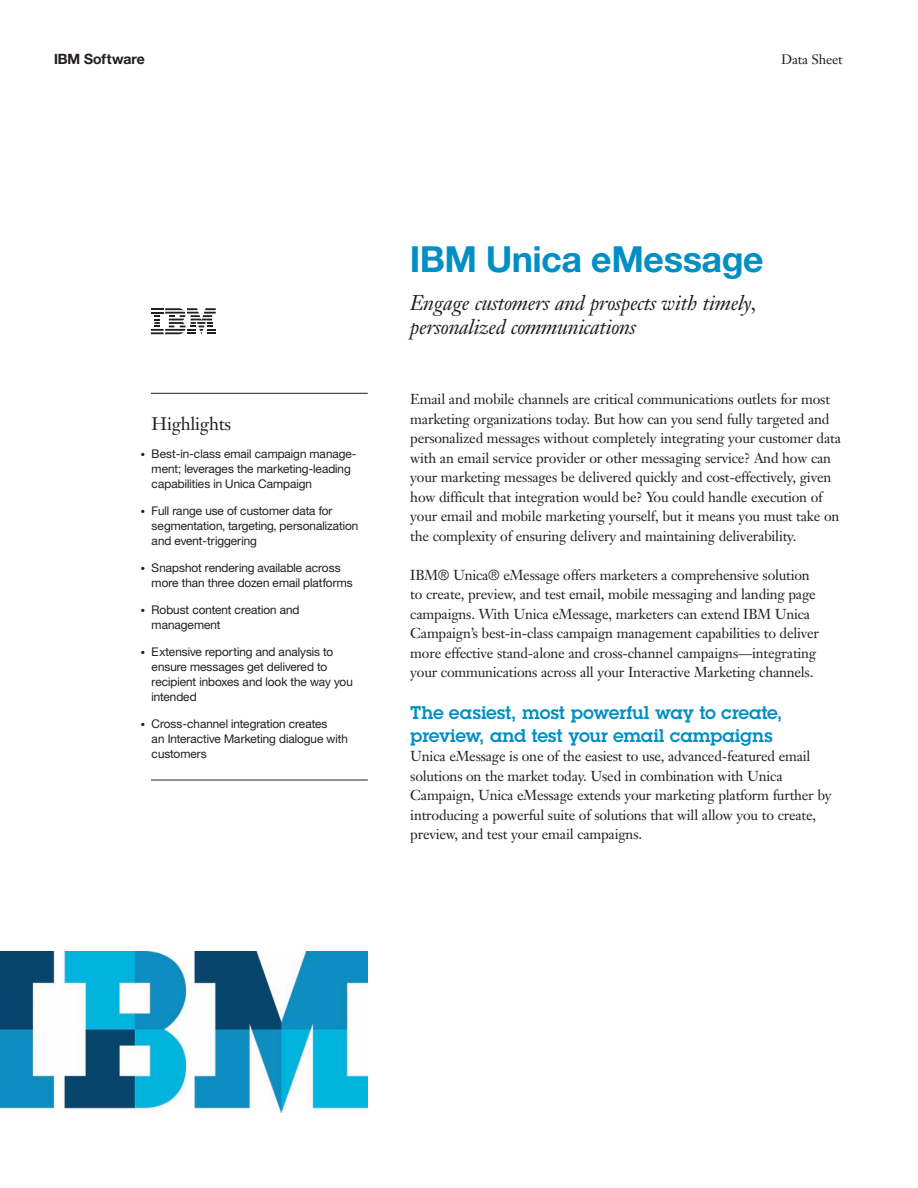
<style>
.page{position:relative;width:918px;height:1188px;background:#fff}
.page>*{position:absolute;margin:0;border:0;box-sizing:border-box;transform-origin:0 0}
.t1{font:700 36px "Helv Neuefor IBM";color:#008fc5}
.t2{font:italic 21px/24px "Janson Text LT Pro";letter-spacing:-.015em;color:#231f20}
.t3{font:600 18px/22.5px "Lubalinfor IBM";color:#008fc5}
.t4{font:18px "Janson Text LT Pro";letter-spacing:-.015em;color:#231f20}
.t5{font:14.25px/19.5px "Janson Text LT Pro";letter-spacing:-.015em;color:#231f20}
.t6{font:700 14.25px "Helv Neuefor IBM";color:#231f20}
.t7{font:13.5px "Janson Text LT Pro";letter-spacing:-.015em;color:#231f20}
.t8{font:12px/15px "Helv Neuefor IBM";color:#231f20}
.s1{font-family:"Helv Neuefor IBM";font-weight:300}
</style>
<div class="page">
<svg style="left:151px;top:308px;width:65px;height:26px"></svg>
<hr style="left:151px;top:393px;width:217px;height:1px;background:#231f20">
<hr style="left:151px;top:780px;width:217px;height:1px;background:#231f20">
<img style="left:0;top:952px;width:368px;height:161px">
<p class="t6" style="left:54px;top:54px;width:92px">IBM Software</p>
<p class="t7" style="left:781px;top:54px;width:63px">Data Sheet</p>
<h2 class="t4" style="left:152px;top:416px;width:81px">Highlights</h2>
<p class="t8" style="left:152px;top:447px;width:207px;text-indent:-10px">● Best-in-class email campaign manage&shy;ment; leverages the marketing-leading capabilities in Unica Campaign</p>
<p class="t8" style="left:152px;top:504px;width:208px;text-indent:-10px">● Full range use of customer data for segmentation, targeting, personalization and event-triggering</p>
<p class="t8" style="left:152px;top:561px;width:203px;text-indent:-10px">● Snapshot rendering available across more than three dozen email platforms</p>
<p class="t8" style="left:152px;top:603px;width:149px;text-indent:-10px">● Robust content creation and management</p>
<p class="t8" style="left:152px;top:645px;width:203px;text-indent:-10px">● Extensive reporting and analysis to ensure messages get delivered to recipient inboxes and look the way you intended</p>
<p class="t8" style="left:152px;top:717px;width:198px;text-indent:-10px">● Cross-channel integration creates<br>an Interactive Marketing dialogue with customers</p>
<h1 class="t1" style="left:410px;top:246px;width:355px">IBM Unica eMessage</h1>
<h2 class="t2" style="left:410px;top:293px;width:348px">Engage customers and prospects with timely, personalized communications</h2>
<p class="t5" style="left:410px;top:391px;width:432px">Email and mobile channels are critical communications outlets for most marketing organizations today. But how can you send fully targeted and personalized messages without completely integrating your customer data with an email service provider or other messaging service? And how can your marketing messages be delivered quickly and cost-effectively, given how difficult that integration would be? You could handle execution of your email and mobile marketing yourself, but it means you must take on the complexity of ensuring delivery and maintaining deliverability.</p>
<p class="t5" style="left:410px;top:567px;width:410px">IBM<span class="s1">®</span> Unica<span class="s1">®</span> eMessage offers marketers a comprehensive solution to create, preview, and test email, mobile messaging and landing page campaigns. With Unica eMessage, marketers can extend IBM Unica Campaign’s best-in-class campaign management capabilities to deliver more effective stand-alone and cross-channel campaigns—integrating your communications across all your Interactive Marketing channels.</p>
<h2 class="t3" style="left:410px;top:704px;width:374px">The easiest, most powerful way to create, preview, and test your email campaigns</h2>
<p class="t5" style="left:410px;top:748px;width:423px">Unica eMessage is one of the easiest to use, advanced-featured email solutions on the market today. Used in combination with Unica Campaign, Unica eMessage extends your marketing platform further by introducing a powerful suite of solutions that will allow you to create, preview, and test your email campaigns.</p>
</div>
